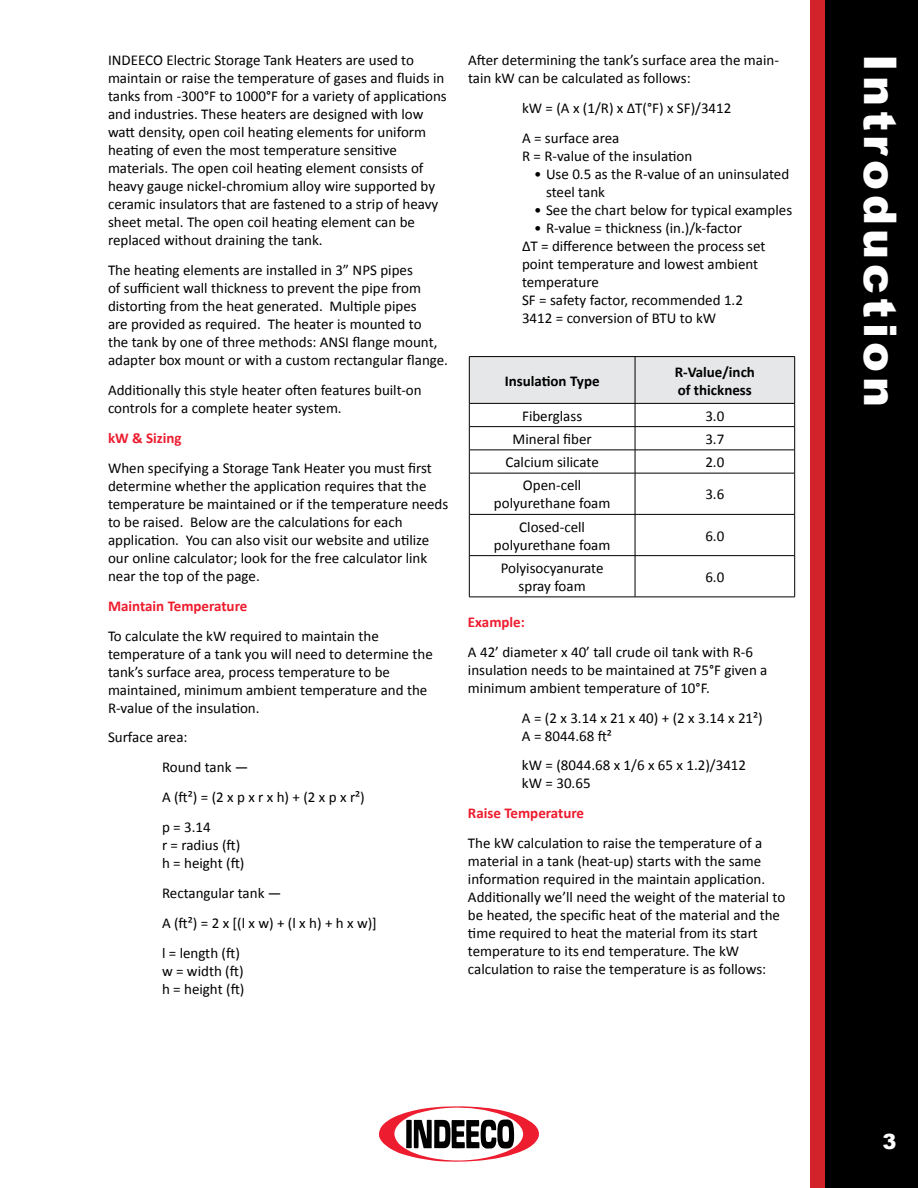
<style>
.page{position:relative;width:918px;height:1188px;background:#fff}
.page>*{position:absolute;margin:0;border:0;box-sizing:border-box;transform-origin:0 0}
.t1{font:900 45px "Arial";letter-spacing:.1em;color:#fff}
.t2{font:900 21px "Arial";color:#fff}
.t3{font:15px/18px "Calibri";color:#000}
.t4{font:700 15px "Calibri";color:#ed1c2e}
.t5{font:700 15px/18px "Calibri";color:#000}
</style>
<div class="page">
<div style="left:825px;top:0;width:93px;height:1188px;background:#000"></div>
<div style="left:810px;top:0;width:15px;height:1188px;background:#d2232a"></div>
<svg style="left:379px;top:1106px;width:160px;height:56px"></svg>
<hr style="left:469px;top:356px;width:166px;height:1px;background:#000">
<hr style="left:635px;top:356px;width:160px;height:1px;background:#000">
<svg style="left:469px;top:357px;width:326px;height:116px"></svg>
<hr style="left:469px;top:473px;width:166px;height:1px;background:#000">
<hr style="left:469px;top:473px;width:1px;height:41px;background:#000">
<hr style="left:635px;top:473px;width:160px;height:1px;background:#000">
<hr style="left:635px;top:473px;width:1px;height:41px;background:#000">
<hr style="left:794px;top:473px;width:1px;height:41px;background:#000">
<hr style="left:469px;top:514px;width:166px;height:1px;background:#000">
<hr style="left:469px;top:515px;width:1px;height:40px;background:#000">
<hr style="left:635px;top:514px;width:160px;height:1px;background:#000">
<hr style="left:635px;top:515px;width:1px;height:40px;background:#000">
<hr style="left:794px;top:515px;width:1px;height:40px;background:#000">
<hr style="left:469px;top:555px;width:166px;height:1px;background:#000">
<hr style="left:469px;top:556px;width:1px;height:41px;background:#000">
<hr style="left:635px;top:555px;width:160px;height:1px;background:#000">
<hr style="left:635px;top:556px;width:1px;height:41px;background:#000">
<hr style="left:794px;top:556px;width:1px;height:41px;background:#000">
<hr style="left:469px;top:597px;width:166px;height:1px;background:#000">
<hr style="left:635px;top:597px;width:160px;height:1px;background:#000">
<p class="t3" style="left:108px;top:51px;width:340px">INDEECO Electric Storage Tank Heaters are used to maintain or raise the temperature of gases and fluids in tanks from -300°F to 1000°F for a variety of applications and industries. These heaters are designed with low watt density, open coil heating elements for uniform heating of even the most temperature sensitive materials. The open coil heating element consists of heavy gauge nickel-chromium alloy wire supported by ceramic insulators that are fastened to a strip of heavy sheet metal. The open coil heating element can be replaced without draining the tank.</p>
<p class="t3" style="left:108px;top:261px;width:342px">The heating elements are installed in 3” NPS pipes<br>of sufficient wall thickness to prevent the pipe from distorting from the heat generated. Multiple pipes<br>are provided as required. The heater is mounted to<br>the tank by one of three methods: ANSI flange mount, adapter box mount or with a custom rectangular flange.</p>
<p class="t3" style="left:108px;top:381px;width:315px">Additionally this style heater often features built-on controls for a complete heater system.</p>
<p class="t4" style="left:108px;top:428px;width:75px">kW &amp; Sizing</p>
<p class="t3" style="left:108px;top:459px;width:342px">When specifying a Storage Tank Heater you must first determine whether the application requires that the temperature be maintained or if the temperature needs to be raised. Below are the calculations for each application. You can also visit our website and utilize our online calculator; look for the free calculator link near the top of the page.</p>
<p class="t4" style="left:108px;top:596px;width:141px">Maintain Temperature</p>
<p class="t3" style="left:108px;top:627px;width:326px">To calculate the kW required to maintain the temperature of a tank you will need to determine the tank’s surface area, process temperature to be maintained, minimum ambient temperature and the R-value of the insulation.</p>
<p class="t3" style="left:162px;top:723px;width:204px;line-height:29.8px;text-indent:-54px">Surface area:<br>Round tank —<br>A(ft²)=(2xpxrxh)+(2xpxr²) p = 3.14</p>
<p class="t3" style="left:162px;top:836px;width:84px">r = radius (ft) h = height (ft)</p>
<p class="t3" style="left:162px;top:878px;width:216px;line-height:29.8px">Rectangular tank —<br>A(ft²)=2x[(lxw)+(lxh)+hxw)] l = length (ft)</p>
<p class="t3" style="left:162px;top:962px;width:84px">w = width (ft) h = height (ft)</p>
<p class="t3" style="left:468px;top:51px;width:313px">After determining the tank’s surface area the main&shy;tain kW can be calculated as follows:</p>
<p class="t3" style="left:522px;top:93px;width:211px;line-height:29.8px">kW = (A x (1/R) x ΔT(°F) x SF)/3412<br>A = surface area</p>
<p class="t3" style="left:522px;top:147px;width:172px">R = R-value of the insulation</p>
<p class="t3" style="left:546px;top:165px;width:245px;text-indent:-12px">• Use 0.5 as the R-value of an uninsulated steel tank</p>
<p class="t3" style="left:534px;top:201px;width:260px">• See the chart below for typical examples</p>
<p class="t3" style="left:522px;top:219px;width:245px;text-indent:12px">• R-value = thickness (in.)/k-factor<br>ΔT = difference between the process set point temperature and lowest ambient temperature<br>SF = safety factor, recommended 1.2<br>3412 = conversion of BTU to kW</p>
<p class="t5" style="left:505px;top:372px;width:96px">Insulation Type</p>
<p class="t5" style="left:675px;top:363px;width:82px">R-Value/inch of thickness</p>
<p class="t3" style="left:522px;top:407px;width:62px">Fiberglass</p>
<p class="t3" style="left:705px;top:407px;width:20px">3.0</p>
<p class="t3" style="left:513px;top:430px;width:81px">Mineral fiber</p>
<p class="t3" style="left:705px;top:430px;width:20px">3.7</p>
<p class="t3" style="left:505px;top:453px;width:95px">Calcium silicate</p>
<p class="t3" style="left:705px;top:453px;width:20px">2.0</p>
<p class="t3" style="left:494px;top:476px;width:118px;text-align:center">Open-cell polyurethane foam</p>
<p class="t3" style="left:705px;top:485px;width:20px">3.6</p>
<p class="t3" style="left:494px;top:518px;width:118px;text-align:center">Closed-cell polyurethane foam</p>
<p class="t3" style="left:705px;top:527px;width:20px">6.0</p>
<p class="t3" style="left:501px;top:559px;width:104px;text-align:center">Polyisocyanurate spray foam</p>
<p class="t3" style="left:705px;top:568px;width:20px">6.0</p>
<p class="t4" style="left:468px;top:612px;width:59px">Example:</p>
<p class="t3" style="left:468px;top:643px;width:301px">A 42’ diameter x 40’ tall crude oil tank with R-6 insulation needs to be maintained at 75°F given a minimum ambient temperature of 10°F.</p>
<p class="t3" style="left:522px;top:709px;width:242px">A = (2 x 3.14 x 21 x 40) + (2 x 3.14 x 21²)<br>A = 8044.68 ft²</p>
<p class="t3" style="left:522px;top:757px;width:226px">kW = (8044.68 x 1/6 x 65 x 1.2)/3412 kW = 30.65</p>
<p class="t4" style="left:468px;top:804px;width:118px">Raise Temperature</p>
<p class="t3" style="left:468px;top:834px;width:319px">The kW calculation to raise the temperature of a material in a tank (heat-up) starts with the same information required in the maintain application.<br>Additionally we’ll need the weight of the material to be heated, the specific heat of the material and the time required to heat the material from its start temperature to its end temperature. The kW calculation to raise the temperature is as follows:</p>
<h1 class="t1" style="left:913px;top:54px;width:354px;rotate:90deg">Introduction</h1>
<h2 class="t2" style="left:882px;top:1126px;width:16px">3</h2>
</div>
